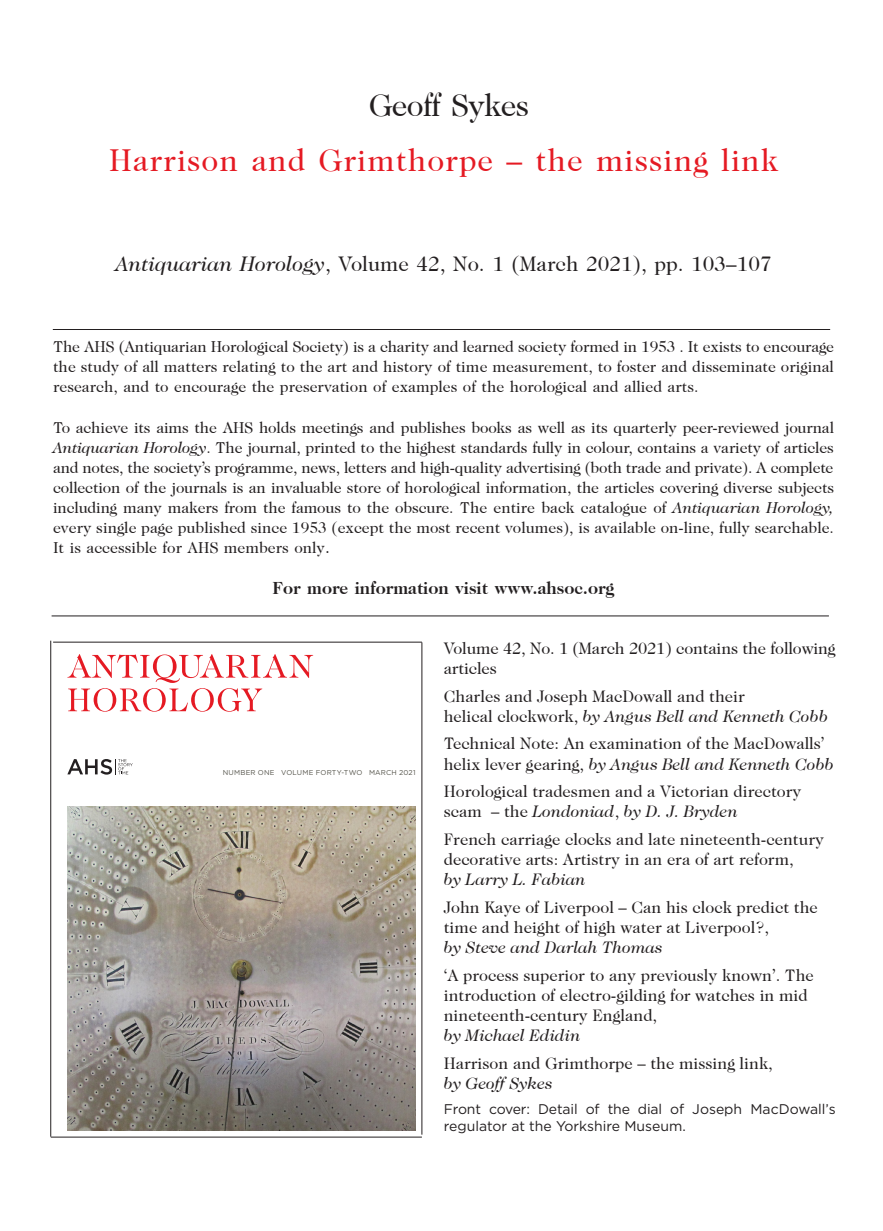
<style>
.page{position:relative;width:883px;height:1231px;background:#fff}
.page>*{position:absolute;margin:0;border:0;box-sizing:border-box;transform-origin:0 0}
._18pt_Heading{font:31.5px "Caslon Two Twenty Four";letter-spacing:.03em;color:#e51a23}
._18pt_Heading-2{font:31.5px "Caslon Two Twenty Four";letter-spacing:-.025em;color:#231f20}
._18pt_Heading-3{font:21px "Caslon Two Twenty Four";color:#231f20}
.Body_text_fl{font:700 17.5px "Caslon Two Twenty Four";color:#231f20}
.Body_text_fl-2{font:16.62px/20.1px "Caslon Two Twenty Four";color:#231f20}
.Body_text_fl-3{font:15.75px/20.1px "Caslon Two Twenty Four";color:#231f20;text-align:justify}
.FOOTNOTE{font:14px/17.5px "Gotham";color:#231f20}
.t1{font:7px "Gotham";letter-spacing:.03em;color:#535249}
.s1{font-style:italic}
.s2{font-size:17.5px}
</style>
<div class="page">
<hr style="left:53px;top:329px;width:777px;height:1px;background:#231f20">
<hr style="left:53px;top:641px;width:369px;height:1px;background:#231f20">
<hr style="left:51px;top:1136px;width:371px;height:1px;background:#231f20">
<hr style="left:50px;top:640px;width:1px;height:496px;background:#231f20">
<hr style="left:422px;top:642px;width:1px;height:492px;background:#231f20">
<hr style="left:52px;top:615px;width:777px;height:1px;background:#231f20">
<svg style="left:67px;top:759px;width:66px;height:15px"></svg>
<svg style="left:67px;top:654px;width:246px;height:57px"></svg>
<img style="left:67px;top:806px;width:349px;height:324px">
<p class="_18pt_Heading-2" style="left:369px;top:87px;width:162px">Geoff Sykes</p>
<p class="_18pt_Heading" style="left:109px;top:142px;width:671px">Harrison and Grimthorpe – the missing link</p>
<p class="_18pt_Heading-3" style="left:116px;top:252px;width:658px"><span class="s1">Antiquarian Horology</span>, Volume 42, No. 1 (March 2021), pp. 103–107</p>
<p class="Body_text_fl-3" style="left:53px;top:336px;width:783px">The AHS (Antiquarian Horological Society) is a charity and learned society formed in 1953 . It exists to encourage the study of all matters relating to the art and history of time measurement, to foster and disseminate original research, and to encourage the preservation of examples of the horological and allied arts.</p>
<p class="Body_text_fl-3" style="left:53px;top:417px;width:782px">To achieve its aims the AHS holds meetings and publishes books as well as its quarterly peer-reviewed journal <span class="s1">Antiquarian Horology</span>. The journal, printed to the highest standards fully in colour, contains a variety of articles and notes, the society’s programme, news, letters and high-quality advertising (both trade and private). A complete collection of the journals is an invaluable store of horological information, the articles covering diverse subjects including many makers from the famous to the obscure. The entire back catalogue of <span class="s1">Antiquarian Horology, </span>every single page published since 1953 (except the most recent volumes), is available on-line, fully searchable.<br>It is accessible for AHS members only<span class="s2">.</span></p>
<p class="Body_text_fl" style="left:272px;top:577px;width:344px">For more information visit www.ahsoc.org</p>
<p class="t1" style="left:223px;top:767px;width:194px">NUMBER ONE VOLUME FORTY-TWO MARCH 2021</p>
<p class="Body_text_fl-2" style="left:444px;top:638px;width:393px">Volume 42, No. 1 (March 2021) contains the following articles</p>
<p class="Body_text_fl-2" style="left:444px;top:685px;width:386px">Charles and Joseph MacDowall and their<br>helical clockwork, <span class="s1">by Angus Bell and Kenneth Cobb</span></p>
<p class="Body_text_fl-2" style="left:444px;top:733px;width:392px">Technical Note: An examination of the MacDowalls’ helix lever gearing, <span class="s1">by Angus Bell and Kenneth Cobb</span></p>
<p class="Body_text_fl-2" style="left:444px;top:781px;width:359px">Horological tradesmen and a Victorian directory scam – the <span class="s1">Londoniad</span>, <span class="s1">by D. J. Bryden</span></p>
<p class="Body_text_fl-2" style="left:444px;top:829px;width:382px">French carriage clocks and late nineteenth-century decorative arts: Artistry in an era of art reform,<br><span class="s1">by Larry L. Fabian</span></p>
<p class="Body_text_fl-2" style="left:444px;top:896px;width:376px">John Kaye of Liverpool – Can his clock predict the time and height of high water at Liverpool?,<br><span class="s1">by Steve and Darlah Thomas</span></p>
<p class="Body_text_fl-2" style="left:444px;top:964px;width:372px">‘A process superior to any previously known’. The introduction of electro-gilding for watches in mid nineteenth-century England,<br><span class="s1">by Michael Edidin</span></p>
<p class="Body_text_fl-2" style="left:444px;top:1052px;width:331px">Harrison and Grimthorpe – the missing link, <span class="s1">by Geoff Sykes</span></p>
<p class="FOOTNOTE" style="left:444px;top:1099px;width:393px">Front cover: Detail of the dial of Joseph MacDowall’s regulator at the Yorkshire Museum.</p>
</div>
